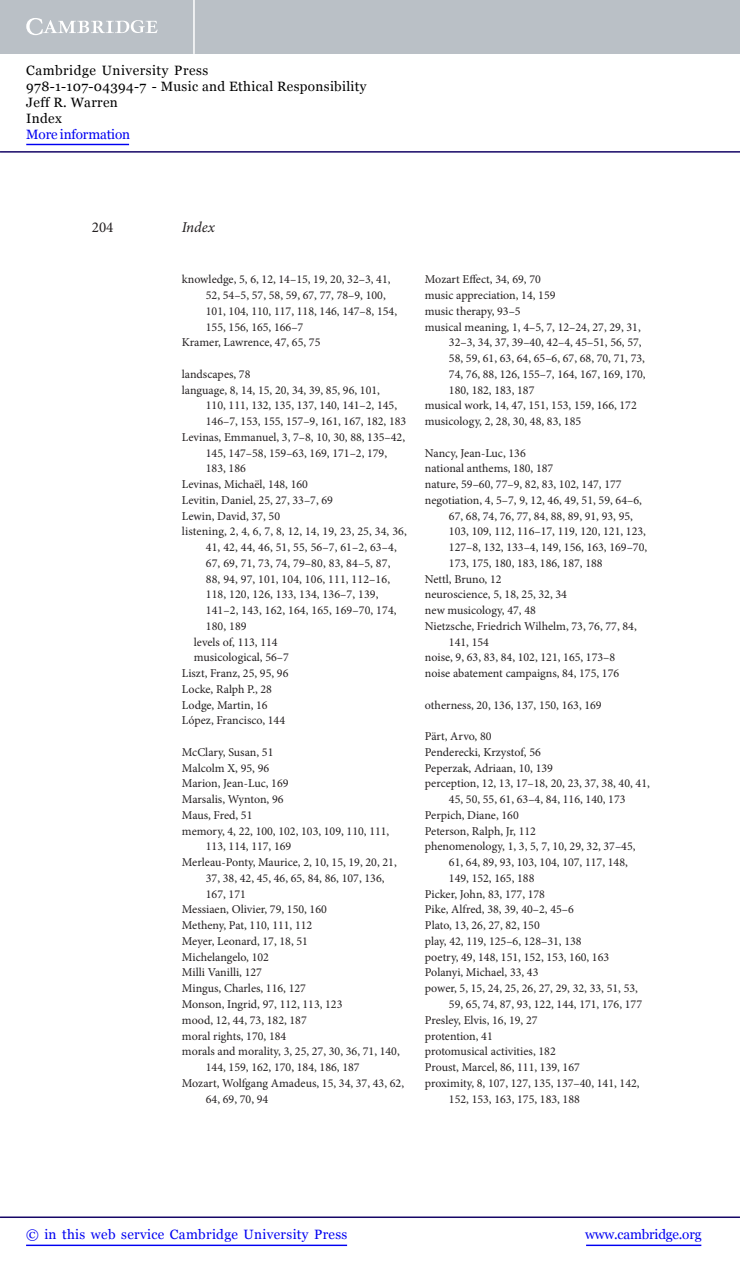
<style>
.page{position:relative;width:740px;height:1268px;background:#fff}
.page>*{position:absolute;margin:0;border:0;box-sizing:border-box;transform-origin:0 0}
.t1{font:italic 15px "Minion Pro";letter-spacing:-.005em;color:#231f20}
.t2{font:15px "Minion Pro";color:#231f20}
.t3{font:13.5px/16.2px "Georgia";letter-spacing:.025em;color:#000}
.t4{font:13.5px "Georgia";letter-spacing:.025em;color:#0000f1}
.t5{font:13.5px "Georgia";letter-spacing:-.015em;color:#0000f1}
.t6{font:13.5px "Georgia";letter-spacing:-.01em;color:#0000f1}
.t7{font:12px "Minion Pro";color:#231f20}
</style>
<div class="page">
<div style="left:0;top:0;width:740px;height:54px;background:#bac0c6"></div>
<svg style="left:26px;top:18px;width:132px;height:17px"></svg>
<hr style="left:193px;top:0;width:2px;height:54px;background:#fff">
<hr style="left:0;top:151px;width:740px;height:2px;background:#150666">
<hr style="left:586px;top:1244px;width:115px;height:2px;background:#0000f1">
<hr style="left:0;top:1216px;width:740px;height:2px;background:#150666">
<hr style="left:26px;top:1244px;width:321px;height:2px;background:#0000f1">
<hr style="left:26px;top:144px;width:103px;height:1px;background:#0000f1">
<p class="t3" style="left:26px;top:62px;width:342px">Cambridge University Press<br>978-1-107-04394-7 - Music and Ethical Responsibility<br>Jeff R. Warren<br>Index</p>
<p class="t6" style="left:26px;top:127px;width:105px">More information</p>
<p class="t2" style="left:92px;top:221px;width:23px">204</p>
<p class="t1" style="left:182px;top:221px;width:34px">Index</p>
<p class="t7" style="left:182px;top:275px;width:210px">knowledge, 5 , 6 , 12 , 14–15 , 19 , 20 , 32–3 , 41 ,</p>
<p class="t7" style="left:206px;top:290px;width:181px">52 , 54–5 , 57 , 58 , 59 , 67 , 77 , 78–9 , 100 ,</p>
<p class="t7" style="left:206px;top:306px;width:193px">101 , 104 , 110 , 117 , 118 , 146 , 147–8 , 154 ,</p>
<p class="t7" style="left:206px;top:322px;width:99px">155 , 156 , 165 , 166–7</p>
<p class="t7" style="left:182px;top:338px;width:140px">Kramer, Lawrence, 47 , 65 , 75</p>
<p class="t7" style="left:182px;top:369px;width:70px">landscapes, 78</p>
<p class="t7" style="left:182px;top:385px;width:200px">language, 8 , 14 , 15 , 20 , 34 , 39 , 85 , 96 , 101 ,</p>
<p class="t7" style="left:206px;top:401px;width:193px">110 , 111 , 132 , 135 , 137 , 140 , 141–2 , 145 ,</p>
<p class="t7" style="left:206px;top:416px;width:202px">146–7 , 153 , 155 , 157–9 , 161 , 167 , 182 , 183</p>
<p class="t7" style="left:182px;top:432px;width:225px">Levinas, Emmanuel, 3 , 7–8 , 10 , 30 , 88 , 135–42 ,</p>
<p class="t7" style="left:206px;top:448px;width:183px">145 , 147–58 , 159–63 , 169 , 171–2 , 179 ,</p>
<p class="t7" style="left:206px;top:464px;width:42px">183 , 186</p>
<p class="t7" style="left:182px;top:479px;width:128px">Levinas, Michaël, 148 , 160</p>
<p class="t7" style="left:182px;top:495px;width:153px">Levitin, Daniel, 25 , 27 , 33–7 , 69</p>
<p class="t7" style="left:182px;top:511px;width:100px">Lewin, David, 37 , 50</p>
<p class="t7" style="left:182px;top:527px;width:226px">listening, 2 , 4 , 6 , 7 , 8 , 12 , 14 , 19 , 23 , 25 , 34 , 36 ,</p>
<p class="t7" style="left:206px;top:542px;width:192px">41 , 42 , 44 , 46 , 51 , 55 , 56–7 , 61–2 , 63–4 ,</p>
<p class="t7" style="left:206px;top:558px;width:186px">67 , 69 , 71 , 73 , 74 , 79–80 , 83 , 84–5 , 87 ,</p>
<p class="t7" style="left:206px;top:574px;width:186px">88 , 94 , 97 , 101 , 104 , 106 , 111 , 112–16 ,</p>
<p class="t7" style="left:206px;top:590px;width:174px">118 , 120 , 126 , 133 , 134 , 136–7 , 139 ,</p>
<p class="t7" style="left:206px;top:605px;width:192px">141–2 , 143 , 162 , 164 , 165 , 169–70 , 174 ,</p>
<p class="t7" style="left:206px;top:621px;width:42px">180 , 189</p>
<p class="t7" style="left:194px;top:637px;width:85px">levels of, 113 , 114</p>
<p class="t7" style="left:194px;top:653px;width:97px">musicological, 56–7</p>
<p class="t7" style="left:182px;top:668px;width:108px">Liszt, Franz, 25 , 95 , 96</p>
<p class="t7" style="left:182px;top:684px;width:92px">Locke, Ralph P., 28</p>
<p class="t7" style="left:182px;top:700px;width:87px">Lodge, Martin, 16</p>
<p class="t7" style="left:182px;top:716px;width:105px">López, Francisco, 144</p>
<p class="t7" style="left:182px;top:747px;width:93px">McClary, Susan, 51</p>
<p class="t7" style="left:182px;top:763px;width:89px">Malcolm X, 95 , 96</p>
<p class="t7" style="left:182px;top:779px;width:108px">Marion, Jean-Luc, 169</p>
<p class="t7" style="left:182px;top:794px;width:103px">Marsalis, Wynton, 96</p>
<p class="t7" style="left:182px;top:810px;width:72px">Maus, Fred, 51</p>
<p class="t7" style="left:182px;top:826px;width:209px">memory, 4 , 22 , 100 , 102 , 103 , 109 , 110 , 111 ,</p>
<p class="t7" style="left:206px;top:842px;width:87px">113 , 114 , 117 , 169</p>
<p class="t7" style="left:182px;top:857px;width:216px">Merleau-Ponty, Maurice, 2 , 10 , 15 , 19 , 20 , 21 ,</p>
<p class="t7" style="left:206px;top:873px;width:180px">37 , 38 , 42 , 45 , 46 , 65 , 84 , 86 , 107 , 136 ,</p>
<p class="t7" style="left:206px;top:889px;width:42px">167 , 171</p>
<p class="t7" style="left:182px;top:905px;width:147px">Messiaen, Olivier, 79 , 150 , 160</p>
<p class="t7" style="left:182px;top:920px;width:132px">Metheny, Pat, 110 , 111 , 112</p>
<p class="t7" style="left:182px;top:936px;width:128px">Meyer, Leonard, 17 , 18 , 51</p>
<p class="t7" style="left:182px;top:952px;width:89px">Michelangelo, 102</p>
<p class="t7" style="left:182px;top:968px;width:82px">Milli Vanilli, 127</p>
<p class="t7" style="left:182px;top:983px;width:126px">Mingus, Charles, 116 , 127</p>
<p class="t7" style="left:182px;top:999px;width:162px">Monson, Ingrid, 97 , 112 , 113 , 123</p>
<p class="t7" style="left:182px;top:1015px;width:126px">mood, 12 , 44 , 73 , 182 , 187</p>
<p class="t7" style="left:182px;top:1031px;width:106px">moral rights, 170 , 184</p>
<p class="t7" style="left:182px;top:1046px;width:219px">morals and morality, 3 , 25 , 27 , 30 , 36 , 71 , 140 ,</p>
<p class="t7" style="left:206px;top:1062px;width:155px">144 , 159 , 162 , 170 , 184 , 186 , 187</p>
<p class="t7" style="left:182px;top:1078px;width:224px">Mozart, Wolfgang Amadeus, 15 , 34 , 37 , 43 , 62 ,</p>
<p class="t7" style="left:206px;top:1094px;width:64px">64 , 69 , 70 , 94</p>
<p class="t7" style="left:425px;top:275px;width:117px">Mozart Effect, 34 , 69 , 70</p>
<p class="t7" style="left:425px;top:290px;width:132px">music appreciation, 14 , 159</p>
<p class="t7" style="left:425px;top:306px;width:97px">music therapy, 93–5</p>
<p class="t7" style="left:425px;top:322px;width:217px">musical meaning, 1 , 4–5 , 7 , 12–24 , 27 , 29 , 31 ,</p>
<p class="t7" style="left:449px;top:338px;width:194px">32–3 , 34 , 37 , 39–40 , 42–4 , 45–51 , 56 , 57 ,</p>
<p class="t7" style="left:449px;top:353px;width:198px">58 , 59 , 61 , 63 , 64 , 65–6 , 67 , 68 , 70 , 71 , 73 ,</p>
<p class="t7" style="left:449px;top:369px;width:198px">74 , 76 , 88 , 126 , 155–7 , 164 , 167 , 169 , 170 ,</p>
<p class="t7" style="left:449px;top:385px;width:87px">180 , 182 , 183 , 187</p>
<p class="t7" style="left:425px;top:401px;width:213px">musical work, 14 , 47 , 151 , 153 , 159 , 166 , 172</p>
<p class="t7" style="left:425px;top:416px;width:158px">musicology, 2 , 28 , 30 , 48 , 83 , 185</p>
<p class="t7" style="left:425px;top:448px;width:102px">Nancy, Jean-Luc, 136</p>
<p class="t7" style="left:425px;top:464px;width:130px">national anthems, 180 , 187</p>
<p class="t7" style="left:425px;top:479px;width:198px">nature, 59–60 , 77–9 , 82 , 83 , 102 , 147 , 177</p>
<p class="t7" style="left:425px;top:495px;width:218px">negotiation, 4 , 5–7 , 9 , 12 , 46 , 49 , 51 , 59 , 64–6 ,</p>
<p class="t7" style="left:449px;top:511px;width:186px">67 , 68 , 74 , 76 , 77 , 84 , 88 , 89 , 91 , 93 , 95 ,</p>
<p class="t7" style="left:449px;top:527px;width:198px">103 , 109 , 112 , 116–17 , 119 , 120 , 121 , 123 ,</p>
<p class="t7" style="left:449px;top:542px;width:200px">127–8 , 132 , 133–4 , 149 , 156 , 163 , 169–70 ,</p>
<p class="t7" style="left:449px;top:558px;width:155px">173 , 175 , 180 , 183 , 186 , 187 , 188</p>
<p class="t7" style="left:425px;top:574px;width:78px">Nettl, Bruno, 12</p>
<p class="t7" style="left:425px;top:590px;width:144px">neuroscience, 5 , 18 , 25 , 32 , 34</p>
<p class="t7" style="left:425px;top:605px;width:112px">new musicology, 47 , 48</p>
<p class="t7" style="left:425px;top:621px;width:213px">Nietzsche, Friedrich Wilhelm, 73 , 76 , 77 , 84 ,</p>
<p class="t7" style="left:449px;top:637px;width:42px">141 , 154</p>
<p class="t7" style="left:425px;top:653px;width:192px">noise, 9 , 63 , 83 , 84 , 102 , 121 , 165 , 173–8</p>
<p class="t7" style="left:425px;top:668px;width:196px">noise abatement campaigns, 84 , 175 , 176</p>
<p class="t7" style="left:425px;top:700px;width:178px">otherness, 20 , 136 , 137 , 150 , 163 , 169</p>
<p class="t7" style="left:425px;top:731px;width:68px">Pärt, Arvo, 80</p>
<p class="t7" style="left:425px;top:747px;width:117px">Penderecki, Krzystof, 56</p>
<p class="t7" style="left:425px;top:763px;width:129px">Peperzak, Adriaan, 10 , 139</p>
<p class="t7" style="left:425px;top:779px;width:226px">perception, 12 , 13 , 17–18 , 20 , 23 , 37 , 38 , 40 , 41 ,</p>
<p class="t7" style="left:449px;top:794px;width:178px">45 , 50 , 55 , 61 , 63–4 , 84 , 116 , 140 , 173</p>
<p class="t7" style="left:425px;top:810px;width:95px">Perpich, Diane, 160</p>
<p class="t7" style="left:425px;top:826px;width:112px">Peterson, Ralph, Jr, 112</p>
<p class="t7" style="left:425px;top:842px;width:212px">phenomenology, 1 , 3 , 5 , 7 , 10 , 29 , 32 , 37–45 ,</p>
<p class="t7" style="left:449px;top:857px;width:180px">61 , 64 , 89 , 93 , 103 , 104 , 107 , 117 , 148 ,</p>
<p class="t7" style="left:449px;top:873px;width:87px">149 , 152 , 165 , 188</p>
<p class="t7" style="left:425px;top:889px;width:122px">Picker, John, 83 , 177 , 178</p>
<p class="t7" style="left:425px;top:905px;width:150px">Pike, Alfred, 38 , 39 , 40–2 , 45–6</p>
<p class="t7" style="left:425px;top:920px;width:116px">Plato, 13 , 26 , 27 , 82 , 150</p>
<p class="t7" style="left:425px;top:936px;width:158px">play, 42 , 119 , 125–6 , 128–31 , 138</p>
<p class="t7" style="left:425px;top:952px;width:186px">poetry, 49 , 148 , 151 , 152 , 153 , 160 , 163</p>
<p class="t7" style="left:425px;top:968px;width:115px">Polanyi, Michael, 33 , 43</p>
<p class="t7" style="left:425px;top:983px;width:214px">power, 5 , 15 , 24 , 25 , 26 , 27 , 29 , 32 , 33 , 51 , 53 ,</p>
<p class="t7" style="left:449px;top:999px;width:195px">59 , 65 , 74 , 87 , 93 , 122 , 144 , 171 , 176 , 177</p>
<p class="t7" style="left:425px;top:1015px;width:114px">Presley, Elvis, 16 , 19 , 27</p>
<p class="t7" style="left:425px;top:1031px;width:69px">protention, 41</p>
<p class="t7" style="left:425px;top:1046px;width:132px">protomusical activities, 182</p>
<p class="t7" style="left:425px;top:1062px;width:156px">Proust, Marcel, 86 , 111 , 139 , 167</p>
<p class="t7" style="left:425px;top:1078px;width:216px">proximity, 8 , 107 , 127 , 135 , 137–40 , 141 , 142 ,</p>
<p class="t7" style="left:449px;top:1094px;width:132px">152 , 153 , 163 , 175 , 183 , 188</p>
<p class="t4" style="left:26px;top:1226px;width:323px">© in this web service Cambridge University Press</p>
<p class="t5" style="left:585px;top:1226px;width:118px">www.cambridge.org</p>
</div>
